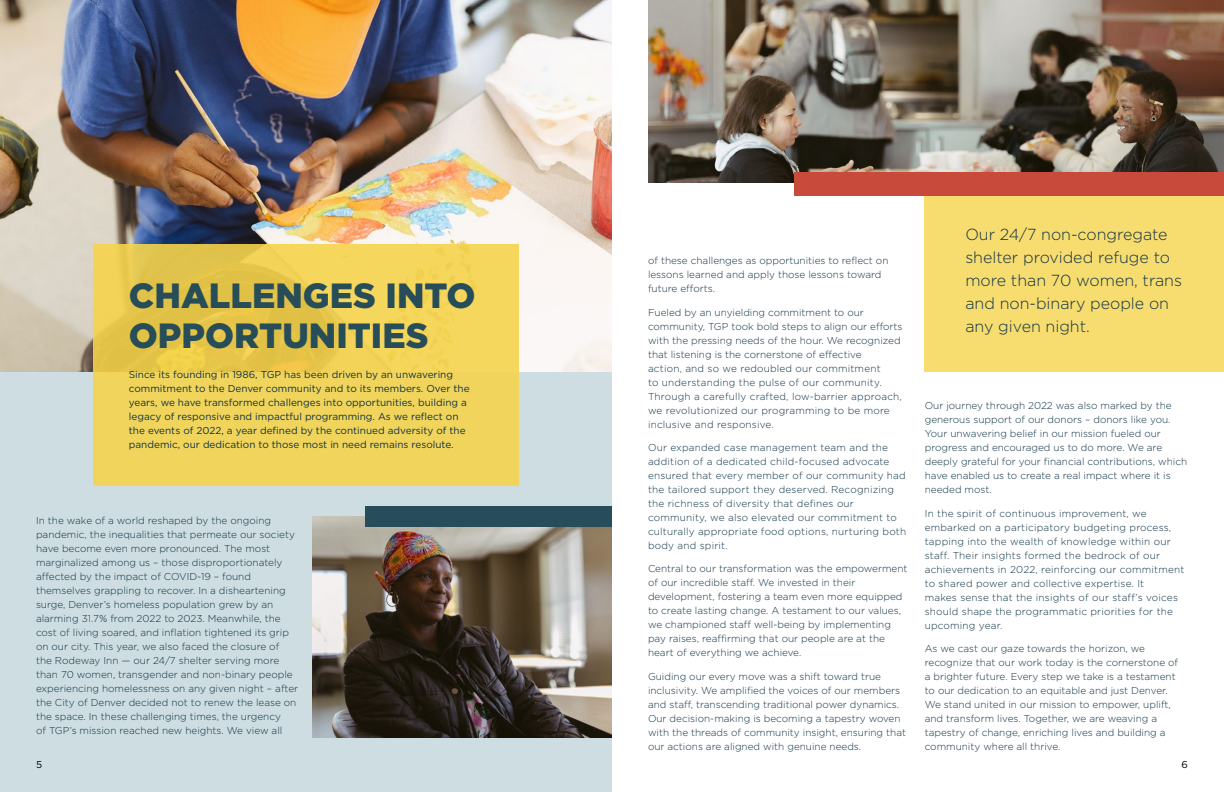
<style>
.page{position:relative;width:1224px;height:792px;background:#fff}
.page>*{position:absolute;margin:0;border:0;box-sizing:border-box;transform-origin:0 0}
.t1{font:900 35px/40px "Gotham";color:#274d59}
.t2{font:300 16px/23px "Gotham";color:#103446}
.t3{font:300 10px/14px "Gotham";color:#103446}
.t4{font:300 10px/14px "Gotham";letter-spacing:.02em;color:#103446}
.t5{font:10px/14px "Gotham";color:#103446}
.t6{font:10px "Gotham";color:#000}
</style>
<div class="page">
<div style="left:0;top:0;width:612px;height:792px;background:#cddde1"></div>
<img style="left:0;top:0;width:612px;height:372px">
<svg style="left:93px;top:245px;width:426px;height:241px;background:#eed056"></svg>
<img style="left:648px;top:0;width:576px;height:183px">
<div style="left:925px;top:180px;width:299px;height:192px;background:#f7dc6f"></div>
<div style="left:795px;top:173px;width:429px;height:23px;background:#c74a3a"></div>
<img style="left:313px;top:517px;width:299px;height:221px">
<div style="left:366px;top:507px;width:246px;height:20px;background:#264d59"></div>
<h1 class="t1" style="left:129px;top:275px;width:348px">CHALLENGES INTO<br>OPPORTUNITIES</h1>
<p class="t5" style="left:129px;top:367px;width:342px">Since its founding in 1986, TGP has been driven by an unwavering commitment to the Denver community and to its members. Over the years, we have transformed challenges into opportunities, building a legacy of responsive and impactful programming. As we reflect on the events of 2022, a year defined by the continued adversity of the pandemic, our dedication to those most in need remains resolute.</p>
<p class="t3" style="left:36px;top:513px;width:264px">In the wake of a world reshaped by the ongoing pandemic, the inequalities that permeate our society have become even more pronounced. The most marginalized among us – those disproportionately affected by the impact of COVID-19 – found themselves grappling to recover. In a disheartening surge, Denver’s homeless population grew by an alarming 31.7% from 2022 to 2023. Meanwhile, the cost of living soared, and inflation tightened its grip on our city. This year, we also faced the closure of<br>the Rodeway Inn — our 24/7 shelter serving more than 70 women, transgender and non-binary people experiencing homelessness on any given night – after the City of Denver decided not to renew the lease on the space. In these challenging times, the urgency<br>of TGP’s mission reached new heights. We view all</p>
<p class="t3" style="left:648px;top:254px;width:242px">of these challenges as opportunities to reflect on lessons learned and apply those lessons toward future efforts.</p>
<p class="t3" style="left:648px;top:305px;width:256px">Fueled by an unyielding commitment to our community, TGP took bold steps to align our efforts with the pressing needs of the hour. We recognized that listening is the cornerstone of effective<br>action, and so we redoubled our commitment<br>to understanding the pulse of our community.<br>Through a carefully crafted, low-barrier approach, we revolutionized our programming to be more inclusive and responsive.</p>
<p class="t4" style="left:648px;top:440px;width:260px">Our expanded case management team and the addition of a dedicated child-focused advocate ensured that every member of our community had the tailored support they deserved. Recognizing the richness of diversity that defines our community, we also elevated our commitment to culturally appropriate food options, nurturing both body and spirit.</p>
<p class="t3" style="left:648px;top:562px;width:261px">Central to our transformation was the empowerment of our incredible staff. We invested in their development, fostering a team even more equipped to create lasting change. A testament to our values, we championed staff well-being by implementing pay raises, reaffirming that our people are at the heart of everything we achieve.</p>
<p class="t3" style="left:648px;top:669px;width:260px">Guiding our every move was a shift toward true inclusivity. We amplified the voices of our members and staff, transcending traditional power dynamics.<br>Our decision-making is becoming a tapestry woven with the threads of community insight, ensuring that our actions are aligned with genuine needs.</p>
<h2 class="t2" style="left:965px;top:223px;width:218px">Our 24/7 non-congregate shelter provided refuge to more than 70 women, trans and non-binary people on any given night.</h2>
<p class="t3" style="left:925px;top:399px;width:264px">Our journey through 2022 was also marked by the generous support of our donors – donors like you.<br>Your unwavering belief in our mission fueled our progress and encouraged us to do more. We are deeply grateful for your financial contributions, which have enabled us to create a real impact where it is needed most.</p>
<p class="t4" style="left:925px;top:506px;width:261px">In the spirit of continuous improvement, we embarked on a participatory budgeting process, tapping into the wealth of knowledge within our staff. Their insights formed the bedrock of our achievements in 2022, reinforcing our commitment to shared power and collective expertise. It<br>makes sense that the insights of our staff’s voices should shape the programmatic priorities for the upcoming year.</p>
<p class="t3" style="left:925px;top:641px;width:255px">As we cast our gaze towards the horizon, we recognize that our work today is the cornerstone of a brighter future. Every step we take is a testament to our dedication to an equitable and just Denver.<br>We stand united in our mission to empower, uplift, and transform lives. Together, we are weaving a tapestry of change, enriching lives and building a community where all thrive.</p>
<p class="t6" style="left:36px;top:758px;width:8px">5</p>
<p class="t6" style="left:1182px;top:758px;width:8px">6</p>
</div>
